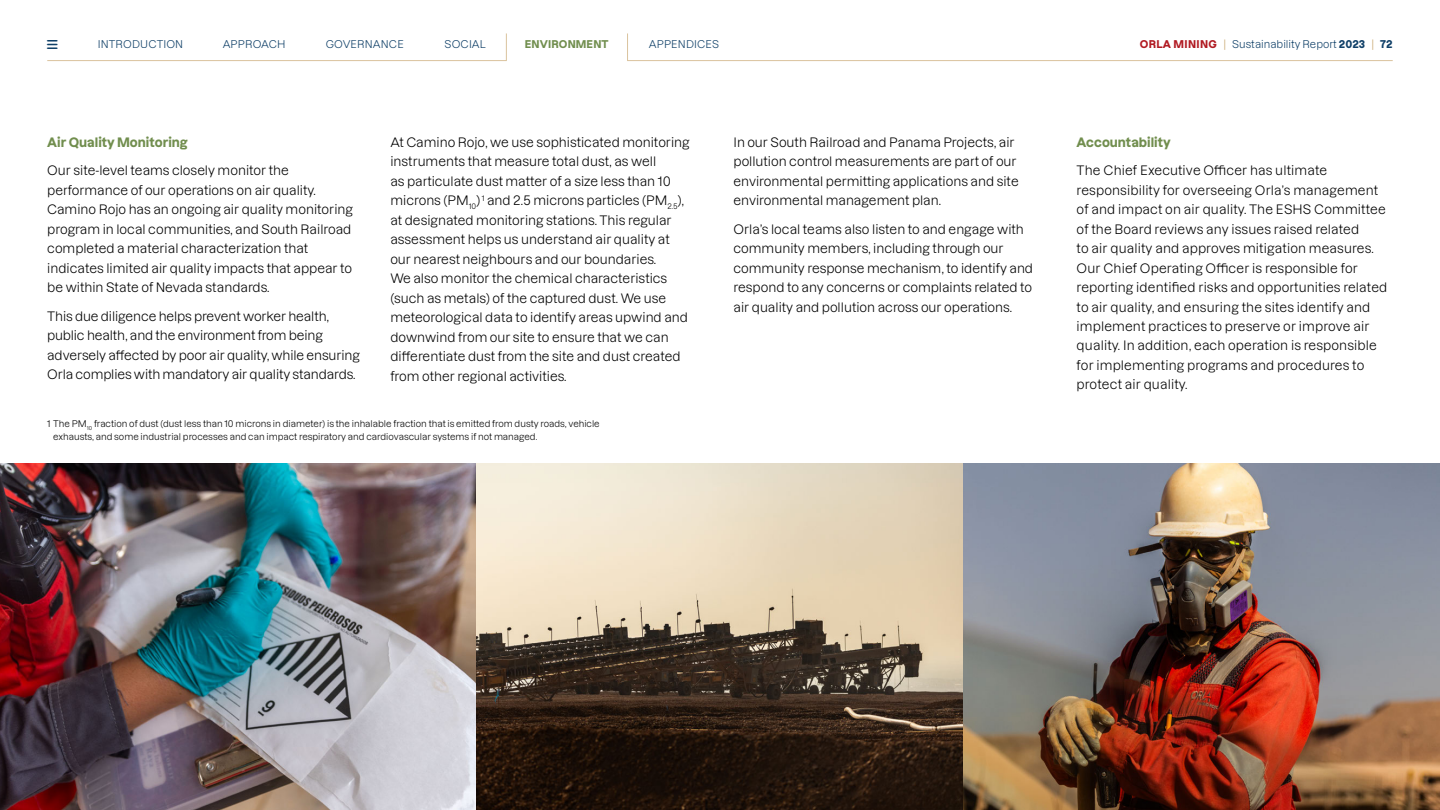
<style>
.page{position:relative;width:1440px;height:810px;background:#fff}
.page>*{position:absolute;margin:0;border:0;box-sizing:border-box;transform-origin:0 0}
.t1{font:12.75px/19.5px "Dazzed TRIAL";color:#000}
.t2{font:12.75px "Dazzed TRIAL";color:#718e4e}
.t3{font:10.5px "Dazzed TRIAL";letter-spacing:.01em;color:#104068}
.t4{font:10.5px "Dazzed TRIAL";letter-spacing:.01em;color:#718e4e}
.t5{font:9px/13.5px "Dazzed TRIAL";color:#000}
.s1{color:#b11b23}
.s2{color:#ceaf7d}
</style>
<div class="page">
<img style="left:0;top:463px;width:1440px;height:347px">
<svg style="left:627px;top:33px;width:765px;height:28px"></svg>
<svg style="left:47px;top:33px;width:460px;height:28px"></svg>
<p class="t3" style="left:98px;top:36px;width:87px">INTRODUCTION</p>
<p class="t3" style="left:223px;top:36px;width:64px">APPROACH</p>
<p class="t3" style="left:326px;top:36px;width:80px">GOVERNANCE</p>
<p class="t3" style="left:445px;top:36px;width:43px">SOCIAL</p>
<p class="t4" style="left:525px;top:36px;width:85px">ENVIRONMENT</p>
<p class="t3" style="left:649px;top:36px;width:72px">APPENDICES</p>
<p class="t3" style="left:1139px;top:36px;width:254px"><span class="s1">ORLA MINING</span> <span class="s2">|</span> Sustainability Report 2023 <span class="s2">|</span> 72</p>
<p class="t2" style="left:47px;top:132px;width:142px">Air Quality Monitoring</p>
<p class="t1" style="left:47px;top:159px;width:307px">Our site-level teams closely monitor the performance of our operations on air quality.<br>Camino Rojo has an ongoing air quality monitoring program in local communities, and South Railroad completed a material characterization that indicates limited air quality impacts that appear to be within State of Nevada standards.</p>
<p class="t1" style="left:47px;top:305px;width:314px">This due diligence helps prevent worker health, public health, and the environment from being adversely affected by poor air quality, while ensuring Orla complies with mandatory air quality standards.</p>
<p class="t1" style="left:390px;top:131px;width:301px">At Camino Rojo, we use sophisticated monitoring instruments that measure total dust, as well<br>as particulate dust matter of a size less than 10 microns (PM<sub>10</sub>) <sup>1</sup> and 2.5 microns particles (PM<sub>2.5</sub>), at designated monitoring stations. This regular assessment helps us understand air quality at our nearest neighbours and our boundaries.<br>We also monitor the chemical characteristics (such as metals) of the captured dust. We use meteorological data to identify areas upwind and downwind from our site to ensure that we can differentiate dust from the site and dust created from other regional activities.</p>
<p class="t1" style="left:733px;top:131px;width:287px">In our South Railroad and Panama Projects, air pollution control measurements are part of our environmental permitting applications and site environmental management plan.</p>
<p class="t1" style="left:733px;top:218px;width:301px">Orla’s local teams also listen to and engage with community members, including through our community response mechanism, to identify and respond to any concerns or complaints related to air quality and pollution across our operations.</p>
<p class="t5" style="left:53px;top:416px;width:548px;text-indent:-6px">1 The PM<sub>10</sub> fraction of dust (dust less than 10 microns in diameter) is the inhalable fraction that is emitted from dusty roads, vehicle exhausts, and some industrial processes and can impact respiratory and cardiovascular systems if not managed.</p>
<p class="t2" style="left:1076px;top:132px;width:96px">Accountability</p>
<p class="t1" style="left:1076px;top:159px;width:312px">The Chief Executive Officer has ultimate responsibility for overseeing Orla’s management of and impact on air quality. The ESHS Committee of the Board reviews any issues raised related<br>to air quality and approves mitigation measures.<br>Our Chief Operating Officer is responsible for reporting identified risks and opportunities related to air quality, and ensuring the sites identify and implement practices to preserve or improve air quality. In addition, each operation is responsible for implementing programs and procedures to protect air quality.</p>
</div>
